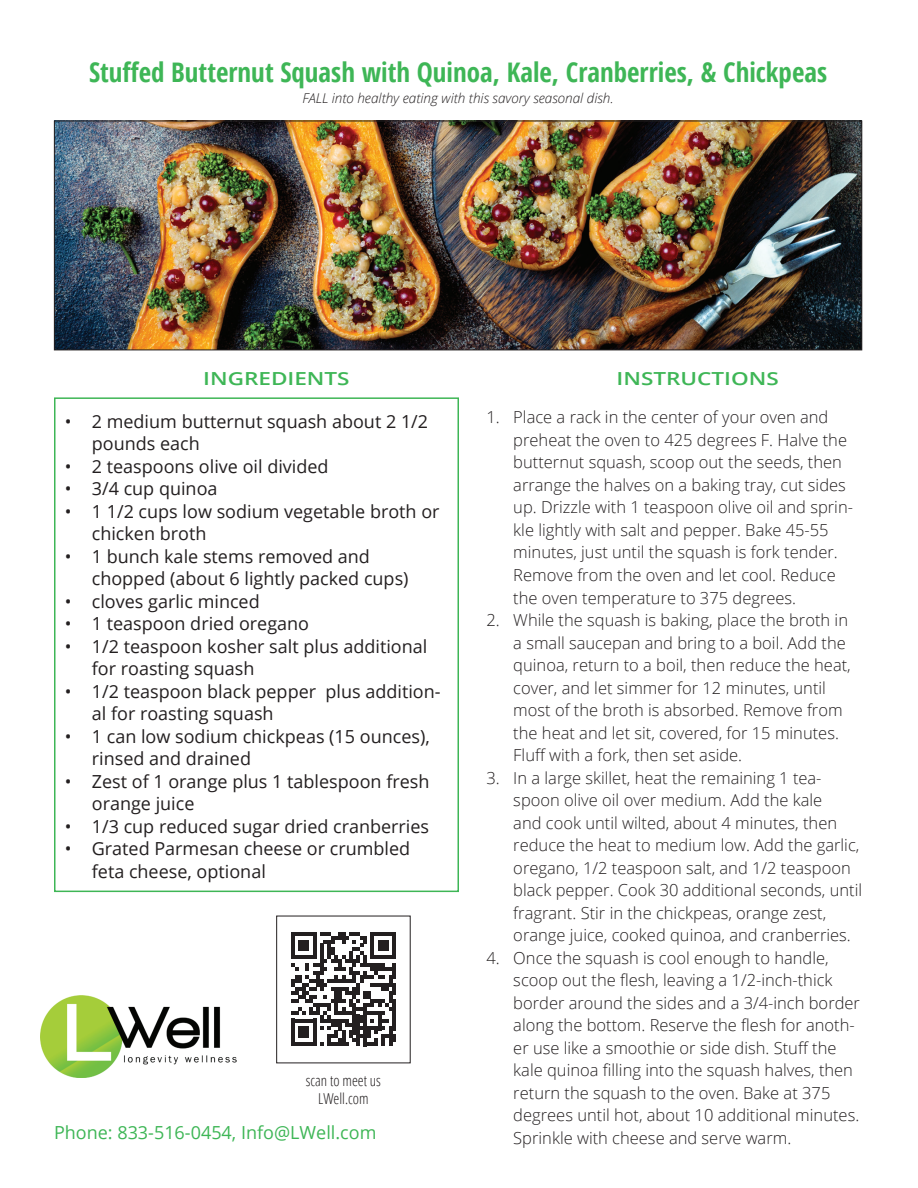
<style>
.page{position:relative;width:918px;height:1188px;background:#fff}
.page>*{position:absolute;margin:0;border:0;box-sizing:border-box;transform-origin:0 0}
.t1{font:700 condensed 27px "Open Sans";color:#3eb656}
.t2{font:18px/22.5px "Open Sans";color:#231f20}
.t3{font:18px "Open Sans";color:#3eb656}
.t4{font:600 18px "Open Sans";color:#3eb656;scale:1.25 1}
.t5{font:300 16.5px/22.5px "Open Sans";color:#231f20}
.t6{font:300 condensed 15px/18px "Open Sans";color:#231f20;text-align:center}
.t7{font:italic 300 13.5px "Open Sans";color:#231f20}
</style>
<div class="page">
<img style="left:56px;top:123px;width:804px;height:225px">
<div style="left:54px;top:121px;width:808px;height:229px;border:1px solid #231f20"></div>
<div style="left:54px;top:397px;width:405px;height:495px;border:2px solid #3eb656"></div>
<img style="left:40px;top:995px;width:197px;height:82px">
<svg style="left:291px;top:932px;width:105px;height:114px"></svg>
<h1 class="t1" style="left:89px;top:53px;width:740px">Stuffed Butternut Squash with Quinoa, Kale, Cranberries, &amp; Chickpeas</h1>
<p class="t7" style="left:302px;top:89px;width:313px">FALL into healthy eating with this savory seasonal dish.</p>
<p class="t4" style="left:203px;top:366px;width:119px">INGREDIENTS</p>
<p class="t4" style="left:617px;top:366px;width:131px">INSTRUCTIONS</p>
<p class="t2" style="left:92px;top:409px;width:338px;text-indent:-27px">• 2 medium butternut squash about 2 1/2 pounds each</p>
<p class="t2" style="left:65px;top:454px;width:265px">• 2 teaspoons olive oil divided</p>
<p class="t2" style="left:65px;top:477px;width:154px">• 3/4 cup quinoa</p>
<p class="t2" style="left:92px;top:499px;width:349px;text-indent:-27px">• 1 1/2 cups low sodium vegetable broth or chicken broth</p>
<p class="t2" style="left:92px;top:544px;width:318px;text-indent:-27px">• 1 bunch kale stems removed and chopped (about 6 lightly packed cups)</p>
<p class="t2" style="left:65px;top:589px;width:196px">• cloves garlic minced</p>
<p class="t2" style="left:65px;top:612px;width:246px">• 1 teaspoon dried oregano</p>
<p class="t2" style="left:92px;top:634px;width:337px;text-indent:-27px">• 1/2 teaspoon kosher salt plus additional for roasting squash</p>
<p class="t2" style="left:92px;top:679px;width:350px;text-indent:-27px">• 1/2 teaspoon black pepper plus addition&shy;al for roasting squash</p>
<p class="t2" style="left:92px;top:724px;width:340px;text-indent:-27px">• 1 can low sodium chickpeas (15 ounces), rinsed and drained</p>
<p class="t2" style="left:92px;top:769px;width:339px;text-indent:-27px">• Zest of 1 orange plus 1 tablespoon fresh orange juice</p>
<p class="t2" style="left:65px;top:814px;width:366px">• 1/3 cup reduced sugar dried cranberries</p>
<p class="t2" style="left:92px;top:837px;width:320px;text-indent:-27px">• Grated Parmesan cheese or crumbled feta cheese, optional</p>
<p class="t6" style="left:306px;top:1071px;width:77px">scan to meet us<br>LWell.com</p>
<p class="t3" style="left:54px;top:1120px;width:324px">Phone: 833-516-0454, Info@LWell.com</p>
<p class="t5" style="left:513px;top:406px;width:341px;text-indent:-27px">1. Place a rack in the center of your oven and preheat the oven to 425 degrees F. Halve the butternut squash, scoop out the seeds, then arrange the halves on a baking tray, cut sides up. Drizzle with 1 teaspoon olive oil and sprin&shy;kle lightly with salt and pepper. Bake 45-55 minutes, just until the squash is fork tender.<br>Remove from the oven and let cool. Reduce the oven temperature to 375 degrees.</p>
<p class="t5" style="left:513px;top:608px;width:339px;text-indent:-27px">2. While the squash is baking, place the broth in a small saucepan and bring to a boil. Add the quinoa, return to a boil, then reduce the heat, cover, and let simmer for 12 minutes, until most of the broth is absorbed. Remove from the heat and let sit, covered, for 15 minutes.<br>Fluff with a fork, then set aside.</p>
<p class="t5" style="left:513px;top:766px;width:350px;text-indent:-27px">3. In a large skillet, heat the remaining 1 tea&shy;spoon olive oil over medium. Add the kale<br>and cook until wilted, about 4 minutes, then reduce the heat to medium low. Add the garlic, oregano, 1/2 teaspoon salt, and 1/2 teaspoon black pepper. Cook 30 additional seconds, until fragrant. Stir in the chickpeas, orange zest, orange juice, cooked quinoa, and cranberries.</p>
<p class="t5" style="left:513px;top:946px;width:348px;text-indent:-27px">4. Once the squash is cool enough to handle, scoop out the flesh, leaving a 1/2-inch-thick border around the sides and a 3/4-inch border along the bottom. Reserve the flesh for anoth&shy;er use like a smoothie or side dish. Stuff the kale quinoa filling into the squash halves, then return the squash to the oven. Bake at 375 degrees until hot, about 10 additional minutes.<br>Sprinkle with cheese and serve warm.</p>
</div>
